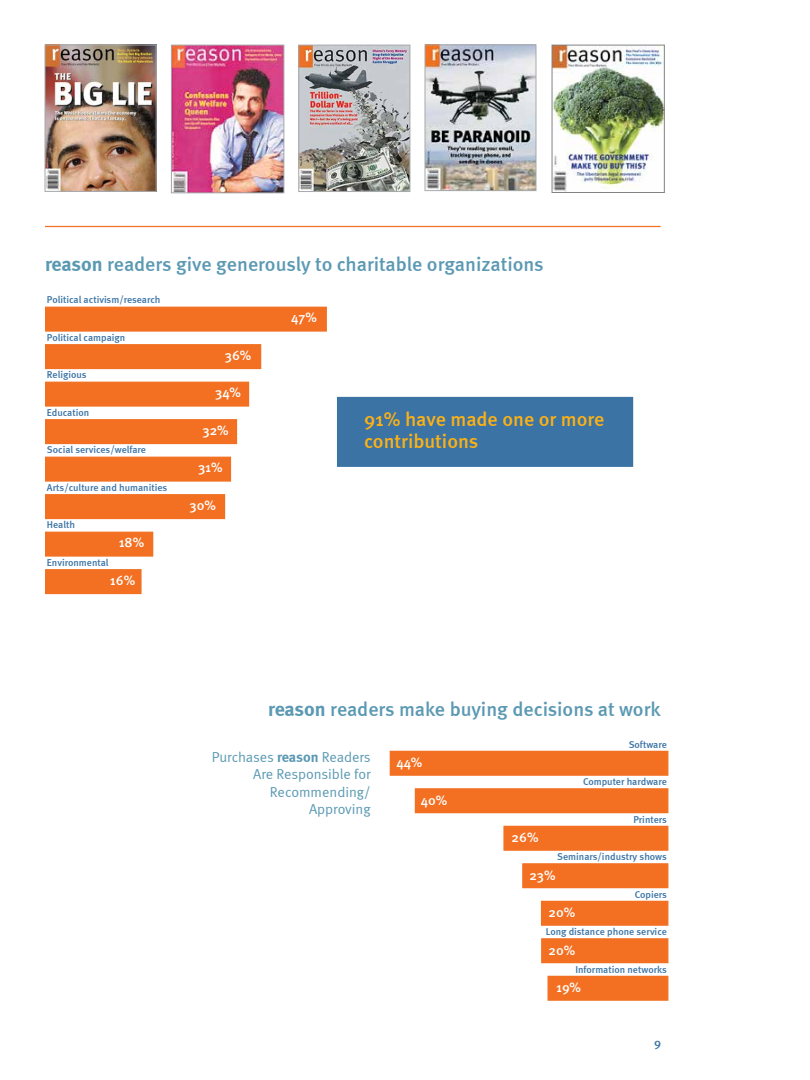
<style>
.page{position:relative;width:810px;height:1080px;background:#fff}
.page>*{position:absolute;margin:0;border:0;box-sizing:border-box;transform-origin:0 0}
.t1{font:500 20px "Meta";color:#5b99b3}
.t2{font:500 20px/22.5px "Meta";color:#fcb116}
.t3{font:14.38px/17.5px "Meta Normal";letter-spacing:-.005em;color:#5b99b3;text-align:right}
.t4{font:500 13.75px "Meta";color:#fff}
.t5{font:500 12.5px "Meta";color:#3a73a4}
.t6{font:500 10px "Meta";color:#3a73a4}
.s1{font-weight:700}
.s2{font-family:"Meta";font-weight:700}
</style>
<div class="page">
<hr style="left:45px;top:226px;width:616px;height:1px;background:#f36f21">
<div style="left:390px;top:751px;width:278px;height:25px;background:#f36f21;border:1px solid #f36f21"></div>
<div style="left:415px;top:788px;width:253px;height:25px;background:#f36f21;border:1px solid #f36f21"></div>
<div style="left:503px;top:826px;width:165px;height:25px;background:#f36f21;border:1px solid #f36f21"></div>
<div style="left:522px;top:863px;width:146px;height:25px;background:#f36f21;border:1px solid #f36f21"></div>
<div style="left:541px;top:901px;width:127px;height:25px;background:#f36f21;border:1px solid #f36f21"></div>
<div style="left:541px;top:938px;width:127px;height:25px;background:#f36f21;border:1px solid #f36f21"></div>
<div style="left:548px;top:976px;width:120px;height:25px;background:#f36f21;border:1px solid #f36f21"></div>
<div style="left:45px;top:569px;width:97px;height:25px;background:#f36f21;border:1px solid #f36f21"></div>
<div style="left:45px;top:307px;width:282px;height:25px;background:#f36f21;border:1px solid #f36f21"></div>
<div style="left:45px;top:344px;width:216px;height:25px;background:#f36f21;border:1px solid #f36f21"></div>
<div style="left:45px;top:382px;width:204px;height:25px;background:#f36f21;border:1px solid #f36f21"></div>
<div style="left:45px;top:419px;width:192px;height:25px;background:#f36f21;border:1px solid #f36f21"></div>
<div style="left:45px;top:457px;width:186px;height:25px;background:#f36f21;border:1px solid #f36f21"></div>
<div style="left:45px;top:494px;width:180px;height:25px;background:#f36f21;border:1px solid #f36f21"></div>
<div style="left:45px;top:532px;width:108px;height:25px;background:#f36f21;border:1px solid #f36f21"></div>
<div style="left:337px;top:397px;width:296px;height:70px;background:#3a73a4;border:1px solid #3a73a4"></div>
<img style="left:47px;top:47px;width:107px;height:143px">
<div style="left:45px;top:45px;width:111px;height:147px;border:1px solid #a7a9ac"></div>
<img style="left:301px;top:47px;width:107px;height:143px">
<div style="left:299px;top:45px;width:111px;height:147px;border:1px solid #a7a9ac"></div>
<img style="left:173px;top:47px;width:109px;height:144px">
<div style="left:171px;top:45px;width:113px;height:148px;border:1px solid #a7a9ac"></div>
<img style="left:554px;top:47px;width:108px;height:144px">
<div style="left:552px;top:45px;width:112px;height:148px;border:1px solid #808285"></div>
<img style="left:427px;top:47px;width:107px;height:142px">
<div style="left:425px;top:45px;width:111px;height:146px;border:1px solid #a7a9ac"></div>
<h1 class="t1" style="left:45px;top:252px;width:500px"><span class="s1">reason</span> readers give generously to charitable organizations</h1>
<p class="t6" style="left:47px;top:294px;width:115px">Political activism/research</p>
<p class="t6" style="left:47px;top:331px;width:80px">Political campaign</p>
<p class="t6" style="left:47px;top:369px;width:41px">Religious</p>
<p class="t6" style="left:47px;top:406px;width:44px">Education</p>
<p class="t6" style="left:47px;top:444px;width:101px">Social services/welfare</p>
<p class="t6" style="left:47px;top:481px;width:122px">Arts/culture and humanities</p>
<p class="t6" style="left:47px;top:519px;width:30px">H ealth</p>
<p class="t6" style="left:47px;top:556px;width:63px">Environmental</p>
<h3 class="t4" style="left:119px;top:535px;width:27px">18%</h3>
<h3 class="t4" style="left:110px;top:572px;width:27px">16%</h3>
<h3 class="t4" style="left:225px;top:347px;width:28px">36%</h3>
<h3 class="t4" style="left:215px;top:385px;width:27px">34%</h3>
<h3 class="t4" style="left:203px;top:422px;width:28px">32%</h3>
<h3 class="t4" style="left:198px;top:460px;width:26px">31%</h3>
<h3 class="t4" style="left:190px;top:497px;width:28px">30%</h3>
<h3 class="t4" style="left:291px;top:310px;width:27px">47%</h3>
<h1 class="t2" style="left:364px;top:407px;width:242px">91% have made one or more contributions</h1>
<h1 class="t1" style="left:268px;top:698px;width:394px"><span class="s1">reason</span> readers make buying decisions at work</h1>
<h2 class="t3" style="left:212px;top:748px;width:160px">Purchases <span class="s2">reason</span> Readers<br>Are Responsible for<br>Recommending/<br>Approving</h2>
<h3 class="t4" style="left:397px;top:754px;width:27px">44%</h3>
<h3 class="t4" style="left:421px;top:792px;width:28px">40%</h3>
<p class="t6" style="left:629px;top:739px;width:40px">Software</p>
<p class="t6" style="left:583px;top:776px;width:85px">Computer hardware</p>
<p class="t6" style="left:633px;top:814px;width:35px">Printers</p>
<p class="t6" style="left:557px;top:851px;width:111px">Seminars/industry shows</p>
<p class="t6" style="left:635px;top:889px;width:34px">Copiers</p>
<p class="t6" style="left:546px;top:926px;width:123px">Long distance phone service</p>
<p class="t6" style="left:575px;top:964px;width:93px">I nformation networks</p>
<h3 class="t4" style="left:512px;top:829px;width:28px">26%</h3>
<h3 class="t4" style="left:530px;top:867px;width:27px">23%</h3>
<h3 class="t4" style="left:549px;top:904px;width:28px">20%</h3>
<h3 class="t4" style="left:549px;top:942px;width:28px">20%</h3>
<h3 class="t4" style="left:556px;top:979px;width:26px">19%</h3>
<p class="t5" style="left:654px;top:1036px;width:9px">9</p>
</div>
